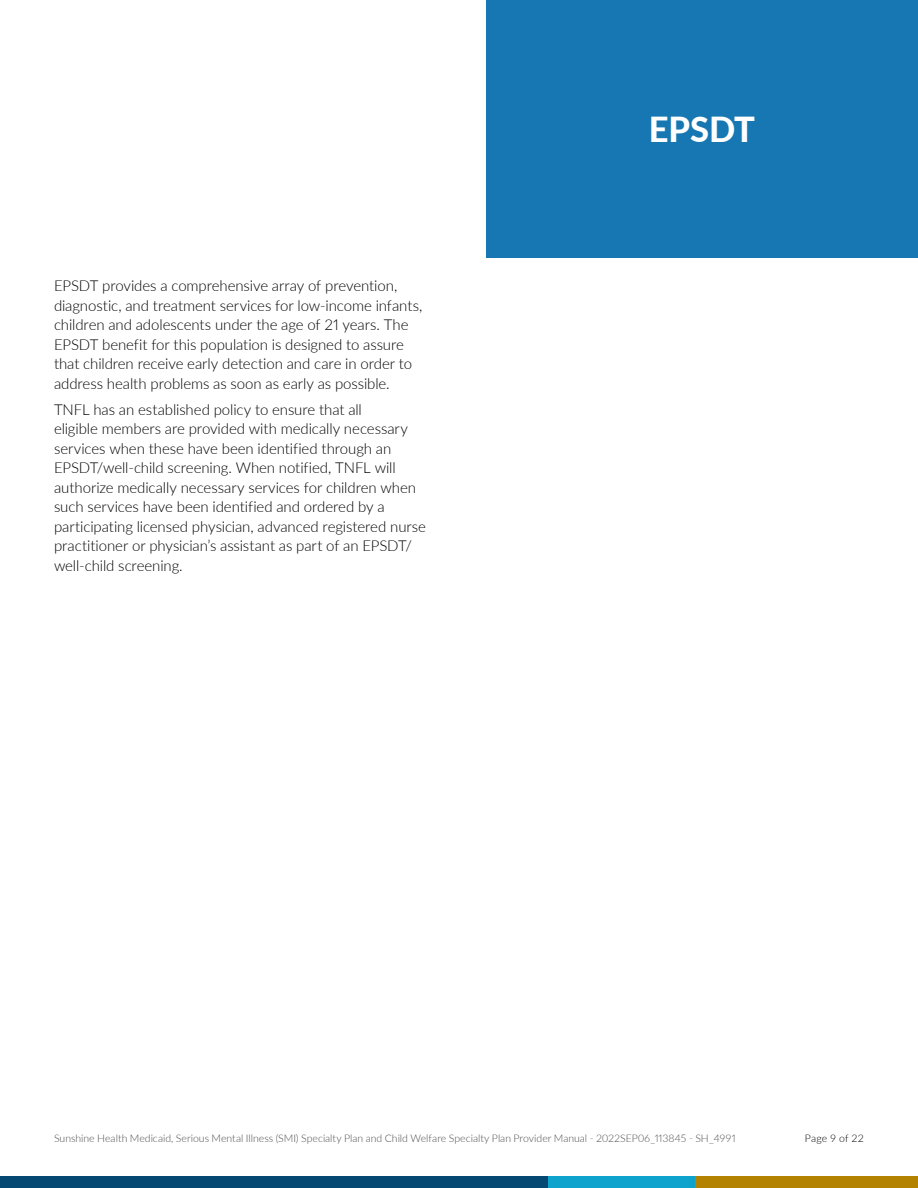
<style>
.page{position:relative;width:918px;height:1188px;background:#fff}
.page>*{position:absolute;margin:0;border:0;box-sizing:border-box;transform-origin:0 0}
.t1{font:800 34.5px "Lato";letter-spacing:-.005em;color:#fff}
.t2{font:300 15px/19.5px "Lato";letter-spacing:-.005em;color:#000}
.t3{font:300 10.5px "Lato";color:#4d4d4f}
.t4{font:300 10.5px "Lato";letter-spacing:.015em;color:#000}
</style>
<div class="page">
<div style="left:0;top:1176px;width:550px;height:12px;background:#054872"></div>
<div style="left:548px;top:1176px;width:148px;height:12px;background:#0ea3cd"></div>
<div style="left:696px;top:1176px;width:222px;height:12px;background:#b38200"></div>
<div style="left:486px;top:0;width:432px;height:257px;background:#1677b3"></div>
<p class="t2" style="left:54px;top:275px;width:370px">EPSDT provides a comprehensive array of prevention, diagnostic, and treatment services for low-income infants, children and adolescents under the age of 21 years. The EPSDT benefit for this population is designed to assure that children receive early detection and care in order to address health problems as soon as early as possible.</p>
<p class="t2" style="left:54px;top:399px;width:374px">TNFL has an established policy to ensure that all<br>eligible members are provided with medically necessary services when these have been identified through an EPSDT/well-child screening. When notified, TNFL will authorize medically necessary services for children when such services have been identified and ordered by a participating licensed physician, advanced registered nurse practitioner or physician’s assistant as part of an EPSDT/ well-child screening.</p>
<h1 class="t1" style="left:649px;top:104px;width:108px">EPSDT</h1>
<p class="t3" style="left:54px;top:1131px;width:683px">Sunshine Health Medicaid, Serious Mental Illness (SMI) Specialty Plan and Child Welfare Specialty Plan Provider Manual - 2022SEP06_113845 - SH_4991</p>
<p class="t4" style="left:805px;top:1131px;width:61px">Page 9 of 22</p>
</div>
